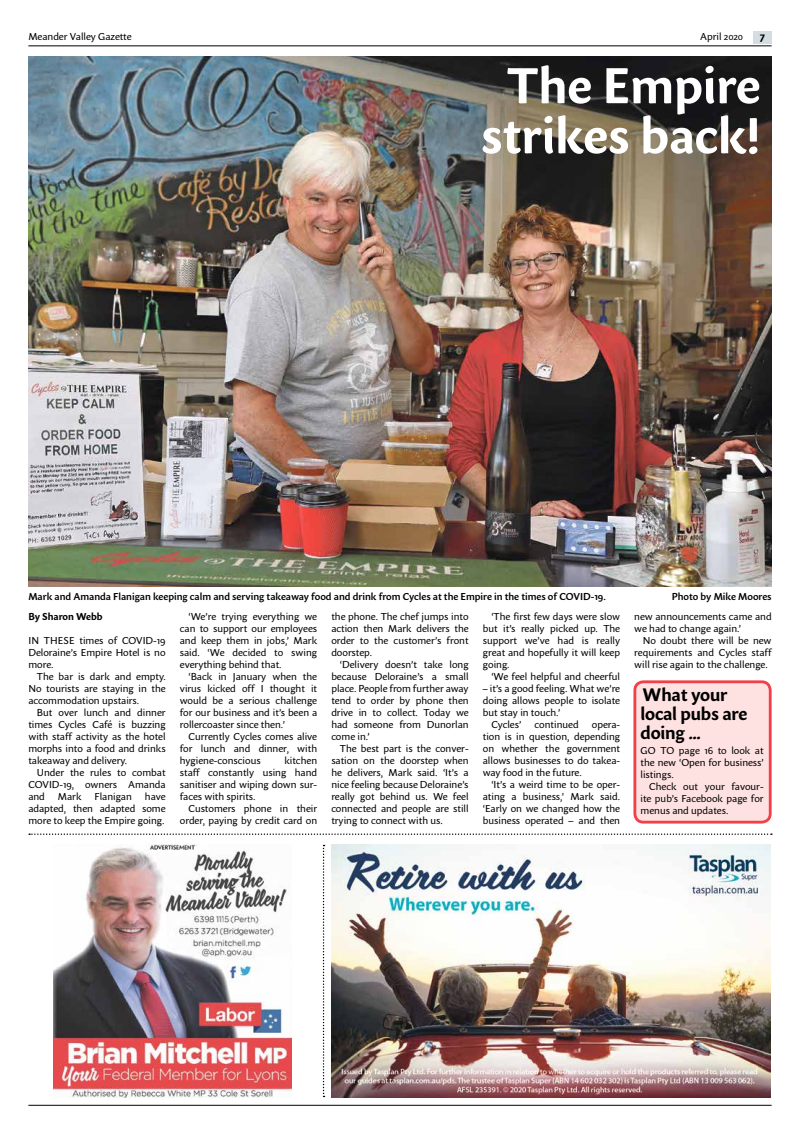
<style>
.page{position:relative;width:800px;height:1134px;background:#fff}
.page>*{position:absolute;margin:0;border:0;box-sizing:border-box;transform-origin:0 0}
.t1{font:700 50px/50px "Sharik Sans";color:#fff;text-align:center}
.t2{font:700 18px/19px "Sharik Sans";letter-spacing:-.01em;color:#000}
.t3{font:700 11px "Sharik Sans";color:#000}
.t4{font:10px/12px "Sharik Sans";color:#000;text-align:justify}
.t5{font:600 10px "Sharik Sans";color:#000}
.t6{font:700 10px "Sharik Sans";color:#000}
</style>
<div class="page">
<hr style="left:28px;top:45px;width:743px;height:1px;background:#000">
<div style="left:753px;top:31px;width:18px;height:13px;background:#d4dde2"></div>
<hr style="left:28px;top:1105px;width:743px;height:1px;background:#000">
<img style="left:331px;top:845px;width:439px;height:252px">
<img style="left:54px;top:845px;width:238px;height:252px">
<svg style="left:29px;top:833px;width:742px;height:2px"></svg>
<svg style="left:323px;top:845px;width:1px;height:252px"></svg>
<img style="left:28px;top:57px;width:743px;height:530px">
<div style="left:634px;top:682px;width:136px;height:140px;background:#fee2e2;border-radius:9px"></div>
<div style="left:633px;top:680px;width:138px;height:143px;border:3px solid #f14047;border-radius:9px"></div>
<p class="t4" style="left:28px;top:30px;width:105px">Meander Valley Gazette</p>
<p class="t4" style="left:700px;top:30px;width:45px">April 2020</p>
<p class="t3" style="left:759px;top:29px;width:7px">7</p>
<h1 class="t1" style="left:480px;top:59px;width:281px">The Empire strikes back!</h1>
<p class="t5" style="left:28px;top:589px;width:579px">Mark and Amanda Flanigan keeping calm and serving takeaway food and drink from Cycles at the Empire in the times of COVID-19.</p>
<p class="t5" style="left:671px;top:589px;width:101px">Photo by Mike Moores</p>
<p class="t6" style="left:28px;top:609px;width:76px">By Sharon Webb</p>
<p class="t4" style="left:28px;top:634px;width:139px">IN THESE times of COVID-19<br>Deloraine’s Empire Hotel is no more.</p>
<p class="t4" style="left:28px;top:670px;width:139px;text-indent:8px">The bar is dark and empty.<br>No tourists are staying in the accommodation upstairs.</p>
<p class="t4" style="left:28px;top:706px;width:139px;text-indent:8px">But over lunch and dinner times Cycles Café is buzzing with staff activity as the hotel morphs into a food and drinks takeaway and delivery.</p>
<p class="t4" style="left:28px;top:766px;width:139px;text-indent:8px">Under the rules to combat COVID-19, owners Amanda and</p>
<p class="t4" style="left:28px;top:790px;width:139px;text-indent:116px">have adapted, then adapted some more to keep the Empire going.</p>
<p class="t4" style="left:58px;top:790px;width:25px">Mark</p>
<p class="t4" style="left:94px;top:790px;width:39px">Flanigan</p>
<p class="t4" style="left:180px;top:610px;width:139px;text-indent:8px">‘We’re trying everything we can to support our employees and keep them in jobs,’ Mark said. ‘We decided to swing everything behind that.</p>
<p class="t4" style="left:180px;top:670px;width:139px;text-indent:8px">‘Back in January when the virus kicked off I thought it would be a serious challenge for our business and it’s been a rollercoaster since then.’</p>
<p class="t4" style="left:180px;top:730px;width:139px;text-indent:8px">Currently Cycles comes alive for lunch and dinner, with hygiene-conscious</p>
<p class="t4" style="left:180px;top:754px;width:139px;text-indent:105px">kitchen staff constantly using hand sanitiser and wiping down sur&shy;faces with spirits.</p>
<p class="t4" style="left:180px;top:802px;width:139px;text-align:right">Customers phone in their order, paying by credit card on</p>
<p class="t4" style="left:331px;top:610px;width:139px">the phone. The chef jumps into action then Mark delivers the order to the customer’s front doorstep.</p>
<p class="t4" style="left:331px;top:658px;width:139px;text-indent:8px">‘Delivery doesn’t take long because Deloraine’s a small place. People from further away tend to order by phone then drive in to collect. Today we had someone from Dunorlan come in.’</p>
<p class="t4" style="left:331px;top:742px;width:139px;text-indent:8px">The best part is the conver&shy;sation on the doorstep when he delivers, Mark said. ‘It’s a nice feeling because Deloraine’s really got behind us. We feel connected and people are still trying to connect with us.</p>
<p class="t4" style="left:482px;top:610px;width:139px;text-indent:8px">‘The first few days were slow but it’s really picked up. The support we’ve had is really great and hopefully it will keep going.</p>
<p class="t4" style="left:491px;top:670px;width:130px">‘We feel helpful and cheerful</p>
<p class="t4" style="left:482px;top:682px;width:139px">– it’s a good feeling. What we’re</p>
<p class="t4" style="left:482px;top:694px;width:139px">doing allows people to isolate</p>
<p class="t4" style="left:482px;top:706px;width:79px">but stay in touch.’</p>
<p class="t4" style="left:491px;top:718px;width:32px">Cycles’</p>
<p class="t4" style="left:534px;top:718px;width:46px">continued</p>
<p class="t4" style="left:482px;top:718px;width:139px;text-indent:109px">opera&shy;tion is in question, depending on whether the government allows businesses to do takea&shy;way food in the future.</p>
<p class="t4" style="left:482px;top:778px;width:139px;text-indent:8px">‘It’s a weird time to be oper&shy;ating a business,’ Mark said. ‘Early on we changed how the business operated – and then</p>
<p class="t4" style="left:634px;top:610px;width:139px">new announcements came and we had to change again.’</p>
<p class="t4" style="left:634px;top:634px;width:139px;text-indent:8px">No doubt there will be new requirements and Cycles staff will rise again to the challenge.</p>
<h2 class="t2" style="left:640px;top:685px;width:108px">What your local pubs are doing …</h2>
<p class="t4" style="left:640px;top:744px;width:124px">GO TO page 16 to look at the new ‘Open for business’ listings.</p>
<p class="t4" style="left:640px;top:780px;width:125px;text-indent:8px">Check out your favour&shy;ite pub’s Facebook page for menus and updates.</p>
</div>
